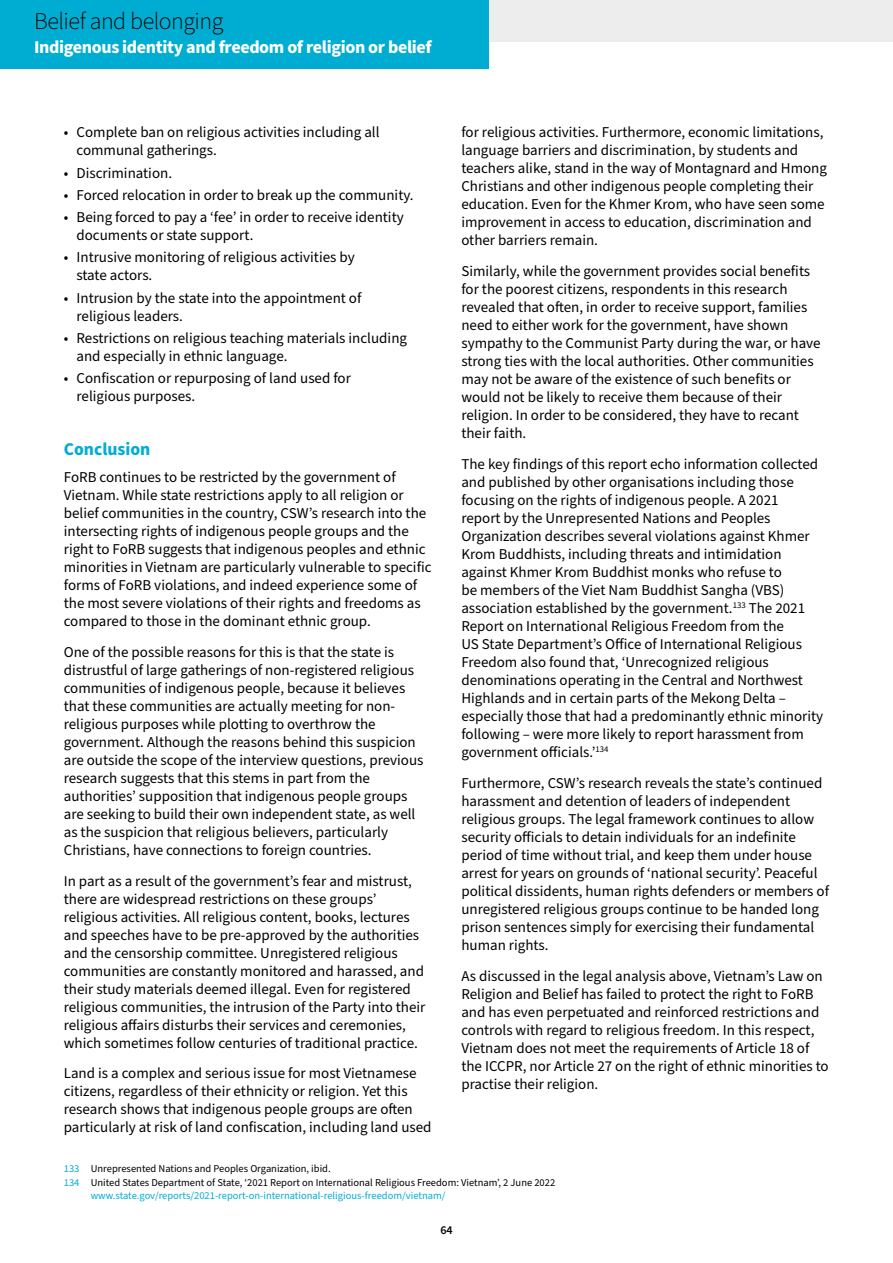
<style>
.page{position:relative;width:893px;height:1263px;background:#fff}
.page>*{position:absolute;margin:0;border:0;box-sizing:border-box;transform-origin:0 0}
.t1{font:300 24px "Source Sans Pro";letter-spacing:-.02em;color:#000}
.t2{font:700 18px "Source Sans Pro";letter-spacing:-.02em;color:#fff}
.t3{font:700 18px "Source Sans Pro";color:#00add2}
.t4{font:15px/18px "Source Sans Pro";color:#000}
.t5{font:600 12px "Source Sans Pro";color:#000}
.t6{font:10.5px "Source Sans Pro";color:#000}
.t7{font:10.5px "Source Sans Pro";color:#00add2}
.s1{color:#00add2}
</style>
<div class="page">
<hr style="left:892px;top:0;width:1px;height:557px;background:#dadada">
<div style="left:489px;top:0;width:404px;height:42px;background:#ededed"></div>
<div style="left:0;top:0;width:489px;height:69px;background:#00add2"></div>
<h1 class="t1" style="left:34px;top:5px;width:191px">Belief and belonging</h1>
<p class="t2" style="left:34px;top:34px;width:399px">Indigenous identity and freedom of religion or belief</p>
<p class="t4" style="left:461px;top:124px;width:367px">for religious activities. Furthermore, economic limitations, language barriers and discrimination, by students and teachers alike, stand in the way of Montagnard and Hmong Christians and other indigenous people completing their education. Even for the Khmer Krom, who have seen some improvement in access to education, discrimination and other barriers remain.</p>
<p class="t4" style="left:461px;top:263px;width:361px">Similarly, while the government provides social benefits for the poorest citizens, respondents in this research revealed that often, in order to receive support, families need to either work for the government, have shown sympathy to the Communist Party during the war, or have strong ties with the local authorities. Other communities may not be aware of the existence of such benefits or would not be likely to receive them because of their religion. In order to be considered, they have to recant their faith.</p>
<p class="t4" style="left:461px;top:455px;width:363px">The key findings of this report echo information collected and published by other organisations including those focusing on the rights of indigenous people. A 2021<br>report by the Unrepresented Nations and Peoples Organization describes several violations against Khmer Krom Buddhists, including threats and intimidation against Khmer Krom Buddhist monks who refuse to<br>be members of the Viet Nam Buddhist Sangha (VBS) association established by the government.<sup>133</sup> The 2021<br>Report on International Religious Freedom from the<br>US State Department’s Office of International Religious Freedom also found that, ‘Unrecognized religious denominations operating in the Central and Northwest Highlands and in certain parts of the Mekong Delta – especially those that had a predominantly ethnic minority following – were more likely to report harassment from government officials.’<sup>134</sup></p>
<p class="t4" style="left:461px;top:774px;width:369px">Furthermore, CSW’s research reveals the state’s continued harassment and detention of leaders of independent religious groups. The legal framework continues to allow security officials to detain individuals for an indefinite period of time without trial, and keep them under house arrest for years on grounds of ‘national security’. Peaceful political dissidents, human rights defenders or members of unregistered religious groups continue to be handed long prison sentences simply for exercising their fundamental human rights.</p>
<p class="t4" style="left:461px;top:967px;width:369px">As discussed in the legal analysis above, Vietnam’s Law on Religion and Belief has failed to protect the right to FoRB and has even perpetuated and reinforced restrictions and controls with regard to religious freedom. In this respect, Vietnam does not meet the requirements of Article 18 of the ICCPR, nor Article 27 on the right of ethnic minorities to practise their religion.</p>
<p class="t4" style="left:77px;top:124px;width:305px;text-indent:-13px">• Complete ban on religious activities including all communal gatherings.</p>
<p class="t4" style="left:64px;top:164px;width:110px">• Discrimination.</p>
<p class="t4" style="left:64px;top:186px;width:351px">• Forced relocation in order to break up the community.</p>
<p class="t4" style="left:77px;top:209px;width:329px;text-indent:-13px">• Being forced to pay a ‘fee’ in order to receive identity documents or state support.</p>
<p class="t4" style="left:77px;top:249px;width:280px;text-indent:-13px">• Intrusive monitoring of religious activities by state actors.</p>
<p class="t4" style="left:77px;top:289px;width:286px;text-indent:-13px">• Intrusion by the state into the appointment of religious leaders.</p>
<p class="t4" style="left:77px;top:329px;width:332px;text-indent:-13px">• Restrictions on religious teaching materials including and especially in ethnic language.</p>
<p class="t4" style="left:77px;top:370px;width:276px;text-indent:-13px">• Confiscation or repurposing of land used for religious purposes.</p>
<p class="t3" style="left:64px;top:437px;width:88px">Conclusion</p>
<p class="t4" style="left:64px;top:468px;width:369px">FoRB continues to be restricted by the government of Vietnam. While state restrictions apply to all religion or belief communities in the country, CSW’s research into the intersecting rights of indigenous people groups and the right to FoRB suggests that indigenous peoples and ethnic minorities in Vietnam are particularly vulnerable to specific forms of FoRB violations, and indeed experience some of the most severe violations of their rights and freedoms as compared to those in the dominant ethnic group.</p>
<p class="t4" style="left:64px;top:643px;width:361px">One of the possible reasons for this is that the state is distrustful of large gatherings of non-registered religious communities of indigenous people, because it believes that these communities are actually meeting for non&shy;religious purposes while plotting to overthrow the government. Although the reasons behind this suspicion are outside the scope of the interview questions, previous research suggests that this stems in part from the authorities’ supposition that indigenous people groups are seeking to build their own independent state, as well as the suspicion that religious believers, particularly Christians, have connections to foreign countries.</p>
<p class="t4" style="left:64px;top:872px;width:363px">In part as a result of the government’s fear and mistrust, there are widespread restrictions on these groups’ religious activities. All religious content, books, lectures and speeches have to be pre-approved by the authorities and the censorship committee. Unregistered religious communities are constantly monitored and harassed, and their study materials deemed illegal. Even for registered religious communities, the intrusion of the Party into their religious affairs disturbs their services and ceremonies, which sometimes follow centuries of traditional practice.</p>
<p class="t4" style="left:64px;top:1065px;width:369px">Land is a complex and serious issue for most Vietnamese citizens, regardless of their ethnicity or religion. Yet this research shows that indigenous people groups are often particularly at risk of land confiscation, including land used</p>
<p class="t6" style="left:64px;top:1162px;width:268px"><span class="s1">133</span> Unrepresented Nations and Peoples Organization, ibid.</p>
<p class="t6" style="left:64px;top:1175px;width:493px"><span class="s1">134</span> United States Department of State, ‘2021 Report on International Religious Freedom: Vietnam’, 2 June 2022</p>
<p class="t7" style="left:91px;top:1189px;width:356px">www.state.gov/reports/2021-report-on-international-religious-freedom/vietnam/</p>
<p class="t5" style="left:440px;top:1222px;width:14px">64</p>
</div>
